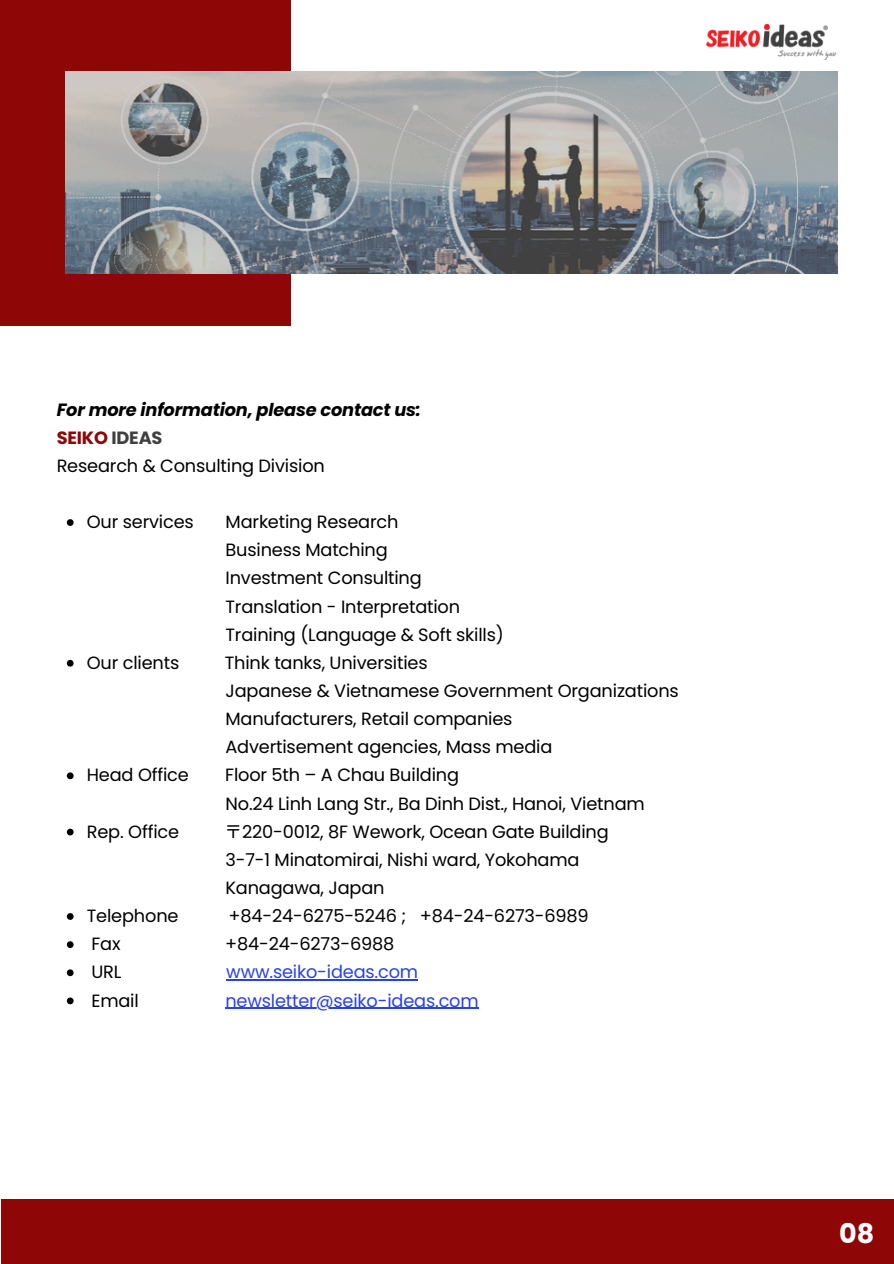
<style>
.page{position:relative;width:894px;height:1264px;background:#fff}
.page>*{position:absolute;margin:0;border:0;box-sizing:border-box;transform-origin:0 0}
.t1{font:700 27px "Poppins";color:#fff}
.t2{font:17.7px "Poppins";letter-spacing:-.01em;color:#000}
.t3{font:17.7px "Poppins";letter-spacing:-.01em;color:#2942e6}
.t4{font:italic 700 17.7px "Poppins";letter-spacing:-.01em;color:#000}
.t5{font:700 17.7px "Poppins";letter-spacing:-.01em;color:#8f0606}
.s1{color:#404041}
.s2{font-family:"Noto Sans CJ Ksc"}
</style>
<div class="page">
<div style="left:0;top:0;width:290px;height:325px;background:#8f0606"></div>
<div style="left:2px;top:1199px;width:891px;height:64px;background:#8f0606"></div>
<img style="left:66px;top:72px;width:770px;height:201px">
<svg style="left:67px;top:519px;width:7px;height:7px"></svg>
<svg style="left:67px;top:660px;width:7px;height:6px"></svg>
<svg style="left:67px;top:772px;width:7px;height:7px"></svg>
<svg style="left:67px;top:828px;width:7px;height:7px"></svg>
<svg style="left:67px;top:913px;width:7px;height:6px"></svg>
<svg style="left:67px;top:941px;width:7px;height:7px"></svg>
<svg style="left:67px;top:969px;width:7px;height:7px"></svg>
<hr style="left:226px;top:979px;width:192px;height:1px;background:#2942e6">
<svg style="left:67px;top:997px;width:7px;height:7px"></svg>
<hr style="left:225px;top:1007px;width:253px;height:1px;background:#2942e6">
<img style="left:706px;top:23px;width:131px;height:37px">
<p class="t4" style="left:57px;top:397px;width:365px">For more information, please contact us:</p>
<p class="t5" style="left:57px;top:425px;width:107px">SEIKO <span class="s1">IDEAS</span></p>
<p class="t2" style="left:57px;top:453px;width:269px">Research &amp; Consulting Division</p>
<p class="t2" style="left:87px;top:509px;width:108px">Our services</p>
<p class="t2" style="left:225px;top:509px;width:174px">Marketing Research</p>
<p class="t2" style="left:225px;top:537px;width:164px">Business Matching</p>
<p class="t2" style="left:225px;top:566px;width:198px">Investment Consulting</p>
<p class="t2" style="left:225px;top:594px;width:236px">Translation - Interpretation</p>
<p class="t2" style="left:225px;top:622px;width:280px">Training (Language &amp; Soft skills)</p>
<p class="t2" style="left:87px;top:650px;width:94px">Our clients</p>
<p class="t2" style="left:225px;top:650px;width:204px">Think tanks, Universities</p>
<p class="t2" style="left:225px;top:678px;width:454px">Japanese &amp; Vietnamese Government Organizations</p>
<p class="t2" style="left:225px;top:706px;width:288px">Manufacturers, Retail companies</p>
<p class="t2" style="left:225px;top:734px;width:328px">Advertisement agencies, Mass media</p>
<p class="t2" style="left:87px;top:762px;width:103px">Head Office</p>
<p class="t2" style="left:225px;top:762px;width:235px">Floor 5th – A Chau Building</p>
<p class="t2" style="left:225px;top:791px;width:420px">No.24 Linh Lang Str., Ba Dinh Dist., Hanoi, Vietnam</p>
<p class="t2" style="left:87px;top:819px;width:94px">Rep. Office</p>
<p class="t2" style="left:224px;top:819px;width:385px"><span class="s2">〒</span>220-0012, 8F Wework, Ocean Gate Building</p>
<p class="t2" style="left:225px;top:847px;width:355px">3-7-1 Minatomirai, Nishi ward, Yokohama</p>
<p class="t2" style="left:225px;top:875px;width:160px">Kanagawa, Japan</p>
<p class="t2" style="left:87px;top:903px;width:93px">Telephone</p>
<p class="t2" style="left:228px;top:903px;width:361px">+84-24-6275-5246 ; +84-24-6273-6989</p>
<p class="t2" style="left:91px;top:931px;width:31px">Fax</p>
<p class="t2" style="left:225px;top:931px;width:170px">+84-24-6273-6988</p>
<p class="t2" style="left:91px;top:959px;width:32px">URL</p>
<p class="t3" style="left:226px;top:959px;width:193px">www.seiko-ideas.com</p>
<h1 class="t2" style="left:91px;top:987px;width:49px">Email</h1>
<h1 class="t3" style="left:225px;top:987px;width:255px">newsletter@seiko-ideas.com</h1>
<h1 class="t1" style="left:838px;top:1214px;width:37px">08</h1>
</div>
